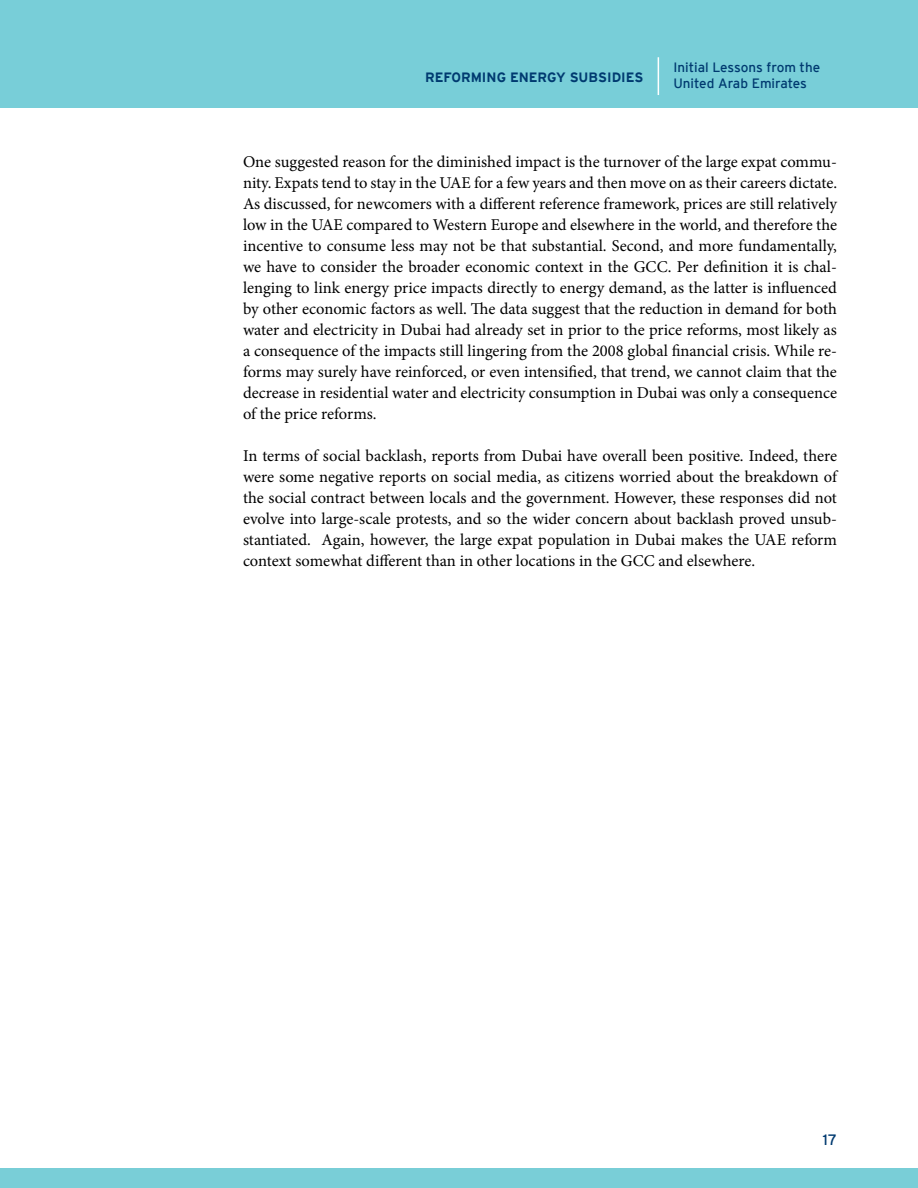
<style>
.page{position:relative;width:918px;height:1188px;background:#fff}
.page>*{position:absolute;margin:0;border:0;box-sizing:border-box;transform-origin:0 0}
.t1{font:16.5px/21px "Minion Pro";color:#000;text-align:justify}
.t2{font:15px "Interstate";color:#003a70}
.t3{font:13.5px/16.2px "Interstate";color:#003a70}
.t4{font:700 13.5px "Interstate";color:#003a70}
</style>
<div class="page">
<div style="left:0;top:1168px;width:918px;height:20px;background:#79ced7"></div>
<div style="left:0;top:0;width:918px;height:108px;background:#78ced8"></div>
<hr style="left:658px;top:57px;width:1px;height:38px;background:#fff">
<p class="t4" style="left:425px;top:70px;width:220px">REFORMING ENERGY SUBSIDIES</p>
<p class="t3" style="left:673px;top:59px;width:148px">Initial Lessons from the<br>United Arab Emirates</p>
<p class="t1" style="left:243px;top:152px;width:596px">One suggested reason for the diminished impact is the turnover of the large expat commu&shy;nity. Expats tend to stay in the UAE for a few years and then move on as their careers dictate.<br>As discussed, for newcomers with a different reference framework, prices are still relatively low in the UAE compared to Western Europe and elsewhere in the world, and therefore the incentive to consume less may not be that substantial. Second, and more fundamentally, we have to consider the broader economic context in the GCC. Per definition it is chal&shy;lenging to link energy price impacts directly to energy demand, as the latter is influenced by other economic factors as well. The data suggest that the reduction in demand for both water and electricity in Dubai had already set in prior to the price reforms, most likely as a consequence of the impacts still lingering from the 2008 global financial crisis. While re&shy;forms may surely have reinforced, or even intensified, that trend, we cannot claim that the decrease in residential water and electricity consumption in Dubai was only a consequence of the price reforms.</p>
<p class="t1" style="left:243px;top:446px;width:596px">In terms of social backlash, reports from Dubai have overall been positive. Indeed, there were some negative reports on social media, as citizens worried about the breakdown of the social contract between locals and the government. However, these responses did not evolve into large-scale protests, and so the wider concern about backlash proved unsub&shy;stantiated. Again, however, the large expat population in Dubai makes the UAE reform context somewhat different than in other locations in the GCC and elsewhere.</p>
<p class="t2" style="left:823px;top:1132px;width:16px">17</p>
</div>
